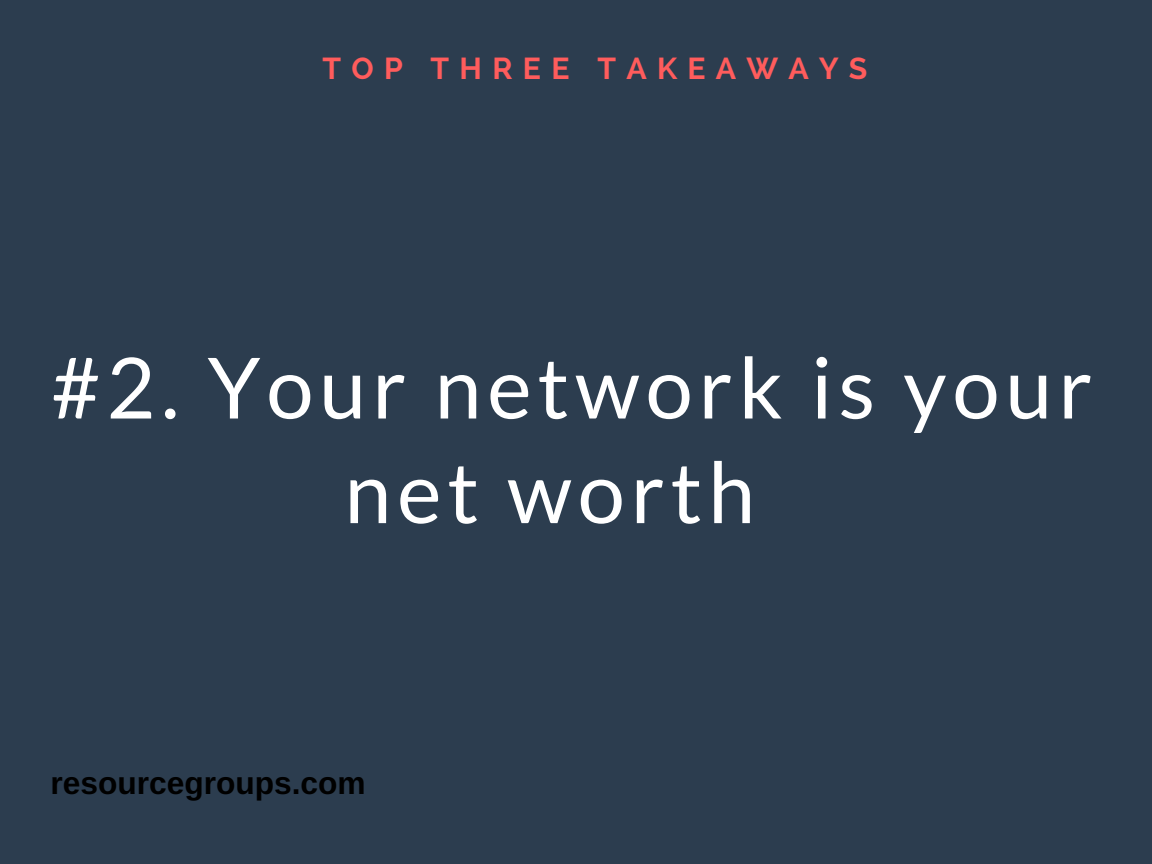
<style>
.page{position:relative;width:1152px;height:864px;background:#2c3d4f}
.page>*{position:absolute;margin:0;border:0;box-sizing:border-box;transform-origin:0 0}
.t1{font:84.45px/104.7px "Lato";letter-spacing:.07em;color:#fff;text-align:center}
.t2{font:700 31.65px "Arimo";color:#000}
.t3{font:700 30.15px "Raleway";letter-spacing:.34em;color:#ff5c5c}
</style>
<div class="page">
<p class="t3" style="left:323px;top:50px;width:546px">TOP THREE TAKEAWAYS</p>
<p class="t1" style="left:51px;top:333px;width:1042px">#2. Your network is your net worth</p>
<p class="t2" style="left:51px;top:766px;width:317px">resourcegroups.com</p>
</div>
